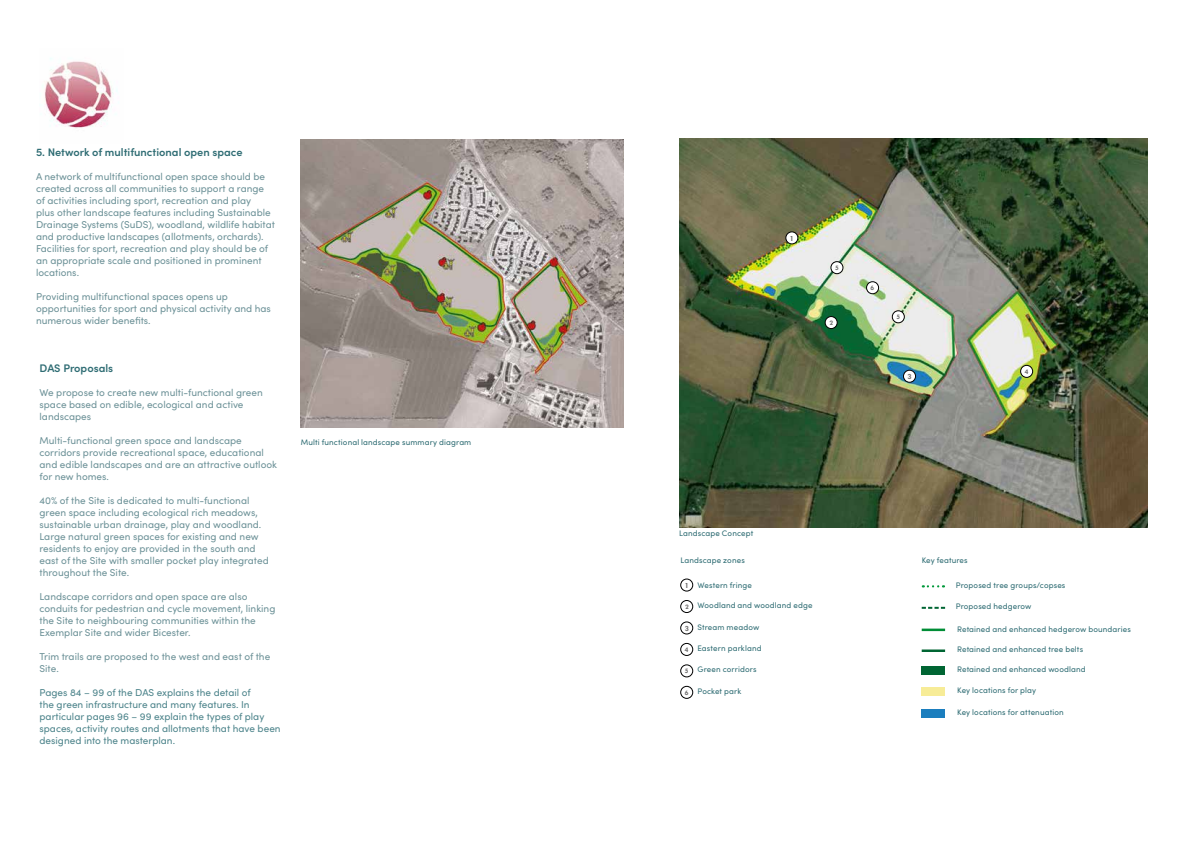
<style>
.page{position:relative;width:1191px;height:842px;background:#fff}
.page>*{position:absolute;margin:0;border:0;box-sizing:border-box;transform-origin:0 0}
.t1{font:600 11px "Sofia Pro";color:#2e6c73}
.t2{font:10px/12px "Sofia Pro";color:#6d9298}
.t3{font:10px/12px "Sofia Pro";color:#4d848b}
.t4{font:8px "Sofia Pro";letter-spacing:.015em;color:#2e6c73}
.t5{font:700 8px "Tw Cen";color:#706f6f}
.t6{font:700 7px "Tw Cen";color:#706f6f}
</style>
<div class="page">
<img style="left:679px;top:138px;width:468px;height:390px">
<div style="left:786px;top:232px;width:12px;height:12px;background:#fff;border-radius:50%"></div>
<div style="left:785px;top:232px;width:13px;height:12px;border:1px solid #000;border-radius:50%"></div>
<div style="left:1020px;top:365px;width:12px;height:12px;background:#fff;border-radius:50%"></div>
<div style="left:1020px;top:365px;width:13px;height:13px;border:1px solid #000;border-radius:50%"></div>
<div style="left:825px;top:317px;width:12px;height:12px;background:#fff;border-radius:50%"></div>
<div style="left:825px;top:316px;width:12px;height:13px;border:1px solid #000;border-radius:50%"></div>
<div style="left:892px;top:311px;width:12px;height:12px;background:#fff;border-radius:50%"></div>
<div style="left:892px;top:310px;width:12px;height:13px;border:1px solid #000;border-radius:50%"></div>
<div style="left:903px;top:370px;width:12px;height:12px;background:#fff;border-radius:50%"></div>
<div style="left:903px;top:370px;width:12px;height:12px;border:1px solid #000;border-radius:50%"></div>
<div style="left:866px;top:282px;width:12px;height:12px;background:#fff;border-radius:50%"></div>
<div style="left:866px;top:281px;width:13px;height:13px;border:1px solid #000;border-radius:50%"></div>
<div style="left:831px;top:262px;width:12px;height:12px;background:#fff;border-radius:50%"></div>
<div style="left:830px;top:261px;width:13px;height:13px;border:1px solid #000;border-radius:50%"></div>
<div style="left:680px;top:579px;width:13px;height:12px;border:1px solid #000;border-radius:50%"></div>
<div style="left:680px;top:643px;width:13px;height:13px;border:1px solid #000;border-radius:50%"></div>
<div style="left:680px;top:600px;width:13px;height:13px;border:1px solid #000;border-radius:50%"></div>
<div style="left:680px;top:665px;width:13px;height:12px;border:1px solid #000;border-radius:50%"></div>
<div style="left:680px;top:622px;width:13px;height:12px;border:1px solid #000;border-radius:50%"></div>
<div style="left:680px;top:686px;width:13px;height:13px;border:1px solid #000;border-radius:50%"></div>
<svg style="left:921px;top:607px;width:24px;height:2px"></svg>
<svg style="left:922px;top:585px;width:22px;height:2px"></svg>
<hr style="left:921px;top:629px;width:24px;height:2px;background:#008d36">
<hr style="left:921px;top:649px;width:24px;height:3px;background:#006533">
<div style="left:921px;top:687px;width:24px;height:9px;background:#f7ec97"></div>
<div style="left:921px;top:709px;width:24px;height:9px;background:#1b7ebe"></div>
<div style="left:921px;top:666px;width:24px;height:9px;background:#006533"></div>
<img style="left:301px;top:140px;width:322px;height:288px">
<img style="left:44px;top:58px;width:73px;height:70px">
<p class="t1" style="left:36px;top:144px;width:208px">5. Network of multifunctional open space</p>
<p class="t2" style="left:36px;top:170px;width:240px">A network of multifunctional open space should be created across all communities to support a range of activities including sport, recreation and play<br>plus other landscape features including Sustainable Drainage Systems (SuDS), woodland, wildlife habitat and productive landscapes (allotments, orchards).<br>Facilities for sport, recreation and play should be of an appropriate scale and positioned in prominent locations.</p>
<p class="t2" style="left:36px;top:290px;width:236px">Providing multifunctional spaces opens up opportunities for sport and physical activity and has numerous wider benefits.</p>
<p class="t1" style="left:40px;top:360px;width:75px">DAS Proposals</p>
<p class="t2" style="left:40px;top:386px;width:225px">We propose to create new multi-functional green space based on edible, ecological and active landscapes</p>
<p class="t2" style="left:40px;top:434px;width:239px">Multi-functional green space and landscape corridors provide recreational space, educational and edible landscapes and are an attractive outlook for new homes.</p>
<p class="t2" style="left:40px;top:494px;width:231px">40% of the Site is dedicated to multi-functional green space including ecological rich meadows, sustainable urban drainage, play and woodland.<br>Large natural green spaces for existing and new residents to enjoy are provided in the south and east of the Site with smaller pocket play integrated throughout the Site.</p>
<p class="t2" style="left:40px;top:590px;width:237px">Landscape corridors and open space are also conduits for pedestrian and cycle movement, linking the Site to neighbouring communities within the Exemplar Site and wider Bicester.</p>
<p class="t2" style="left:40px;top:650px;width:232px">Trim trails are proposed to the west and east of the<br>Site.</p>
<p class="t3" style="left:40px;top:686px;width:243px">Pages 84 – 99 of the DAS explains the detail of<br>the green infrastructure and many features. In particular pages 96 – 99 explain the types of play spaces, activity routes and allotments that have been designed into the masterplan.</p>
<p class="t4" style="left:301px;top:437px;width:172px">Multi functional landscape summary diagram</p>
<p class="t5" style="left:790px;top:233px;width:6px">1</p>
<p class="t6" style="left:835px;top:264px;width:5px">5</p>
<p class="t6" style="left:829px;top:319px;width:5px">2</p>
<p class="t6" style="left:870px;top:284px;width:5px">6</p>
<p class="t6" style="left:896px;top:313px;width:5px">5</p>
<p class="t5" style="left:907px;top:372px;width:6px">3</p>
<p class="t6" style="left:1024px;top:367px;width:5px">4</p>
<p class="t4" style="left:679px;top:528px;width:76px">Landscape Concept</p>
<p class="t4" style="left:680px;top:554px;width:66px">Landscape zones</p>
<p class="t5" style="left:685px;top:580px;width:6px">1</p>
<p class="t4" style="left:697px;top:579px;width:56px">Western fringe</p>
<p class="t6" style="left:685px;top:602px;width:5px">2</p>
<p class="t4" style="left:697px;top:599px;width:117px">Woodland and woodland edge</p>
<p class="t5" style="left:685px;top:623px;width:6px">3</p>
<p class="t4" style="left:697px;top:621px;width:63px">Stream meadow</p>
<p class="t6" style="left:685px;top:645px;width:5px">4</p>
<p class="t6" style="left:685px;top:667px;width:5px">5</p>
<p class="t4" style="left:697px;top:642px;width:66px">Eastern parkland</p>
<p class="t4" style="left:697px;top:663px;width:61px">Green corridors</p>
<p class="t6" style="left:685px;top:688px;width:5px">6</p>
<p class="t4" style="left:697px;top:685px;width:45px">Pocket park</p>
<p class="t4" style="left:921px;top:554px;width:48px">Key features</p>
<p class="t4" style="left:955px;top:579px;width:111px">Proposed tree groups/copses</p>
<p class="t4" style="left:957px;top:624px;width:175px">Retained and enhanced hedgerow boundaries</p>
<p class="t4" style="left:957px;top:643px;width:127px">Retained and enhanced tree belts</p>
<p class="t4" style="left:955px;top:600px;width:77px">Proposed hedgerow</p>
<p class="t4" style="left:957px;top:663px;width:130px">Retained and enhanced woodland</p>
<p class="t4" style="left:957px;top:685px;width:81px">Key locations for play</p>
<p class="t4" style="left:957px;top:706px;width:108px">Key locations for attenuation</p>
</div>
